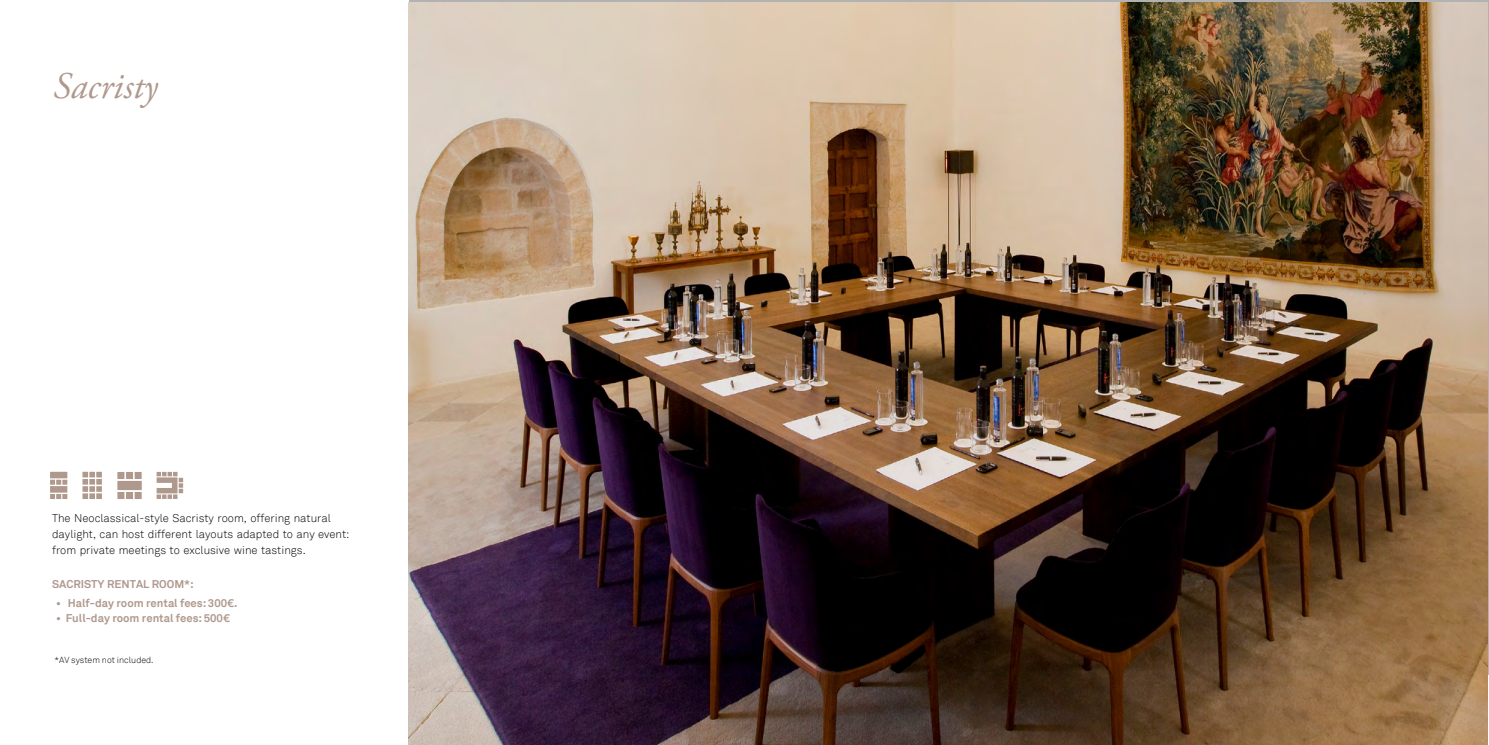
<style>
.page{position:relative;width:1489px;height:745px;background:#fff}
.page>*{position:absolute;margin:0;border:0;box-sizing:border-box;transform-origin:0 0}
.t1{font:italic 37.5px "Adobe Garamond Pro";color:#af998d}
.t2{font:300 11.25px/15.8px "Akkurat";color:#000}
.t3{font:700 11.25px "Akkurat";color:#af998d}
.t4{font:300 8.75px "Akkurat";color:#000}
.s1{font-style:inherit}
</style>
<div class="page">
<img style="left:408px;top:2px;width:1079px;height:742px">
<svg style="left:50px;top:471px;width:17px;height:27px"></svg>
<svg style="left:82px;top:471px;width:20px;height:27px"></svg>
<svg style="left:117px;top:472px;width:25px;height:26px"></svg>
<svg style="left:157px;top:471px;width:26px;height:27px"></svg>
<h1 class="t1" style="left:53px;top:64px;width:106px">Sacristy</h1>
<p class="t2" style="left:52px;top:510px;width:299px">The Neoclassical-style Sacristy room, offering natural daylight, can host different layouts adapted to any event: from private meetings to exclusive wine tastings<span class="s1">.</span></p>
<p class="t3" style="left:52px;top:576px;width:143px">SACRISTY RENTAL ROOM*:</p>
<p class="t3" style="left:56px;top:596px;width:183px">• Half-day room rental fees: 300€.</p>
<p class="t3" style="left:56px;top:611px;width:175px">• Full-day room rental fees: 500€</p>
<p class="t4" style="left:54px;top:654px;width:101px">*AV system not included.</p>
</div>
